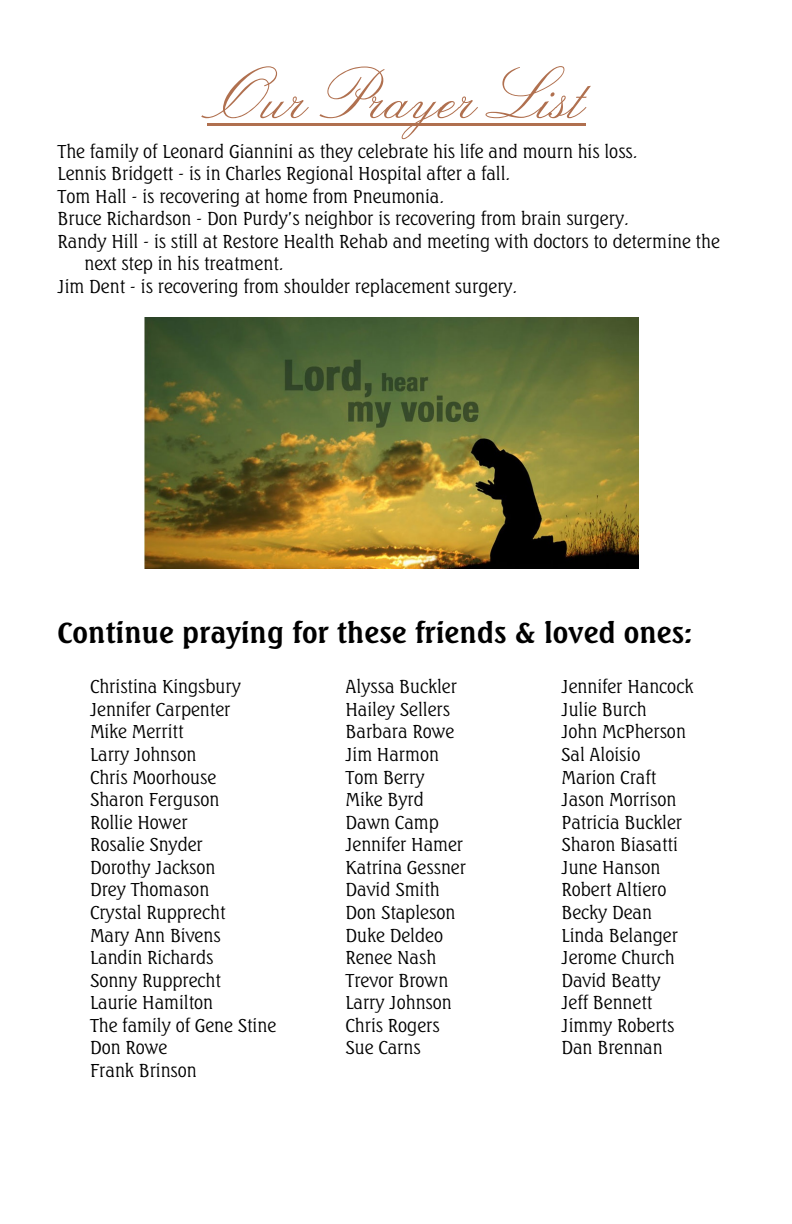
<style>
.page{position:relative;width:792px;height:1224px;background:#fff}
.page>*{position:absolute;margin:0;border:0;box-sizing:border-box;transform-origin:0 0}
.t1{font:72px "Lucia BT";letter-spacing:.005em;color:#b0704f}
.t2{font:300 28px "Seagull BT";color:#000}
.t3{font:italic 300 18px "Seagull BT";color:#000}
.t4{font:300 18px "Seagull BT";color:#000}
</style>
<div class="page">
<img style="left:144px;top:317px;width:494px;height:252px">
<hr style="left:207px;top:123px;width:378px;height:3px;background:#b0704f">
<h1 class="t1" style="left:207px;top:63px;width:380px">Our Prayer List</h1>
<p class="t4" style="left:58px;top:144px;width:582px">The family of Leonard Giannini as they celebrate his life and mourn his loss.</p>
<p class="t4" style="left:58px;top:167px;width:454px">Lennis Bridgett - is in Charles Regional Hospital after a fall.</p>
<p class="t4" style="left:58px;top:189px;width:388px">Tom Hall - is recovering at home from Pneumonia.</p>
<p class="t4" style="left:58px;top:212px;width:573px">Bruce Richardson - Don Purdy’s neighbor is recovering from brain surgery.</p>
<p class="t4" style="left:58px;top:234px;width:664px">Randy Hill - is still at Restore Health Rehab and meeting with doctors to determine the</p>
<p class="t4" style="left:84px;top:257px;width:201px">next step in his treatment.</p>
<p class="t4" style="left:58px;top:279px;width:461px">Jim Dent - is recovering from shoulder replacement surgery.</p>
<h2 class="t2" style="left:58px;top:622px;width:636px">Continue praying for these friends &amp; loved ones:</h2>
<p class="t3" style="left:90px;top:680px;width:152px">Christina Kingsbury</p>
<p class="t3" style="left:346px;top:680px;width:113px">Alyssa Buckler</p>
<p class="t3" style="left:561px;top:680px;width:133px">Jennifer Hancock</p>
<p class="t3" style="left:90px;top:702px;width:142px">Jennifer Carpenter</p>
<p class="t3" style="left:346px;top:702px;width:106px">Hailey Sellers</p>
<p class="t3" style="left:561px;top:702px;width:87px">Julie Burch</p>
<p class="t3" style="left:90px;top:725px;width:95px">Mike Merritt</p>
<p class="t3" style="left:346px;top:725px;width:110px">Barbara Rowe</p>
<p class="t3" style="left:561px;top:725px;width:126px">John McPherson</p>
<p class="t3" style="left:90px;top:747px;width:108px">Larry Johnson</p>
<p class="t3" style="left:345px;top:747px;width:95px">Jim Harmon</p>
<p class="t3" style="left:561px;top:747px;width:81px">Sal Aloisio</p>
<p class="t3" style="left:90px;top:770px;width:128px">Chris Moorhouse</p>
<p class="t3" style="left:346px;top:770px;width:80px">Tom Berry</p>
<p class="t3" style="left:561px;top:770px;width:96px">Marion Craft</p>
<p class="t3" style="left:90px;top:792px;width:131px">Sharon Ferguson</p>
<p class="t3" style="left:346px;top:792px;width:80px">Mike Byrd</p>
<p class="t3" style="left:561px;top:792px;width:116px">Jason Morrison</p>
<p class="t3" style="left:90px;top:815px;width:99px">Rollie Hower</p>
<p class="t3" style="left:346px;top:815px;width:95px">Dawn Camp</p>
<p class="t3" style="left:561px;top:815px;width:122px">Patricia Buckler</p>
<p class="t3" style="left:90px;top:838px;width:114px">Rosalie Snyder</p>
<p class="t3" style="left:345px;top:838px;width:119px">Jennifer Hamer</p>
<p class="t3" style="left:561px;top:838px;width:118px">Sharon Biasatti</p>
<p class="t3" style="left:90px;top:860px;width:127px">Dorothy Jackson</p>
<p class="t3" style="left:346px;top:860px;width:122px">Katrina Gessner</p>
<p class="t3" style="left:561px;top:860px;width:100px">June Hanson</p>
<p class="t3" style="left:90px;top:883px;width:121px">Drey Thomason</p>
<p class="t3" style="left:346px;top:883px;width:96px">David Smith</p>
<p class="t3" style="left:561px;top:883px;width:106px">Robert Altiero</p>
<p class="t3" style="left:90px;top:905px;width:137px">Crystal Rupprecht</p>
<p class="t3" style="left:346px;top:905px;width:111px">Don Stapleson</p>
<p class="t3" style="left:561px;top:905px;width:92px">Becky Dean</p>
<p class="t3" style="left:90px;top:928px;width:132px">Mary Ann Bivens</p>
<p class="t3" style="left:346px;top:928px;width:99px">Duke Deldeo</p>
<p class="t3" style="left:561px;top:928px;width:118px">Linda Belanger</p>
<p class="t3" style="left:90px;top:950px;width:125px">Landin Richards</p>
<p class="t3" style="left:346px;top:950px;width:92px">Renee Nash</p>
<p class="t3" style="left:561px;top:950px;width:115px">Jerome Church</p>
<p class="t3" style="left:90px;top:973px;width:132px">Sonny Rupprecht</p>
<p class="t3" style="left:346px;top:973px;width:104px">Trevor Brown</p>
<p class="t3" style="left:561px;top:973px;width:100px">David Beatty</p>
<p class="t3" style="left:90px;top:996px;width:125px">Laurie Hamilton</p>
<p class="t3" style="left:345px;top:996px;width:108px">Larry Johnson</p>
<p class="t3" style="left:561px;top:996px;width:92px">Jeff Bennett</p>
<p class="t3" style="left:90px;top:1018px;width:188px">The family of Gene Stine</p>
<p class="t3" style="left:346px;top:1018px;width:96px">Chris Rogers</p>
<p class="t3" style="left:561px;top:1018px;width:114px">Jimmy Roberts</p>
<p class="t3" style="left:90px;top:1041px;width:79px">Don Rowe</p>
<p class="t3" style="left:346px;top:1041px;width:77px">Sue Carns</p>
<p class="t3" style="left:561px;top:1041px;width:103px">Dan Brennan</p>
<p class="t3" style="left:90px;top:1063px;width:108px">Frank Brinson</p>
</div>
